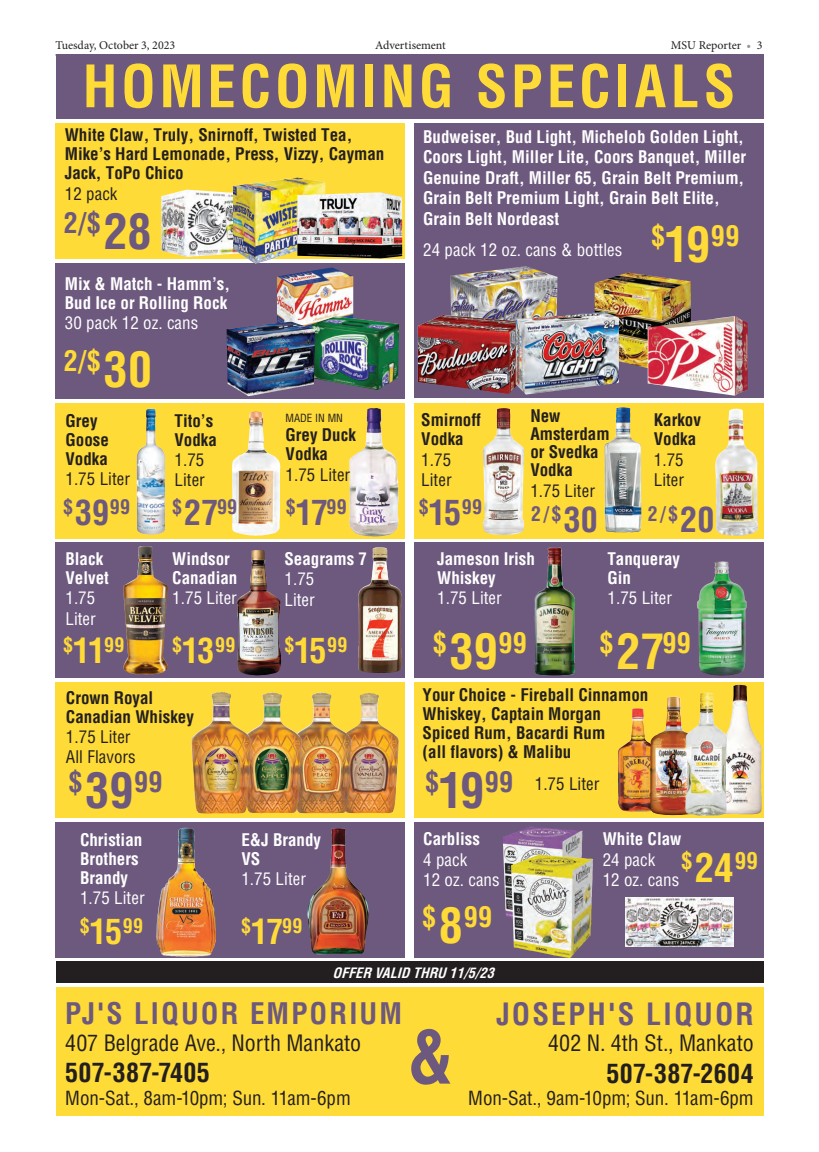
<style>
.page{position:relative;width:819px;height:1152px;background:#fff}
.page>*{position:absolute;margin:0;border:0;box-sizing:border-box;transform-origin:0 0}
.t1{font:700 condensed 71px "Helvetica";color:#6d587e}
.t2{font:700 condensed 57px "Helvetica";letter-spacing:.065em;color:#ffdb37}
.t3{font:700 condensed 30px "Helvetica";letter-spacing:.075em;color:#6d587e}
.t4{font:700 condensed 29px "Helvetica";letter-spacing:.075em;color:#6d587e}
.t5{font:700 condensed 28px "Helvetica";letter-spacing:.015em;color:#ffdb37}
.t6{font:700 condensed 28px "Helvetica";color:#6d587e}
.t7{font:700 condensed 26px "Helvetica";letter-spacing:.01em;color:#231f20}
.t8{font:700 condensed 22.7px "Helvetica";color:#ffdb37}
.t9{font:condensed 22px "Helvetica";color:#231f20}
.t10{font:700 condensed 19.8px "Helvetica";letter-spacing:.015em;color:#6d587e}
.t11{font:700 condensed 19.8px "Helvetica";letter-spacing:.015em;color:#ffdb37}
.t12{font:condensed 19px "Helvetica";letter-spacing:-.005em;color:#231f20}
.t13{font:700 condensed 17px/19.7px "Helvetica";color:#fff}
.t14{font:700 condensed 17px/19.9px "Helvetica";color:#231f20}
.t15{font:condensed 17px/20.4px "Helvetica";letter-spacing:.005em;color:#fff}
.t16{font:condensed 17px "Helvetica";letter-spacing:.005em;color:#231f20}
.t17{font:italic 700 condensed 14px "Helvetica";color:#fff}
.t18{font:12px "Minion Pro";letter-spacing:-.005em;color:#231f20}
.t19{font:condensed 11px "Helvetica";color:#231f20}
.s1{color:#939598}
.s2{font-weight:400}
.s3{font-size:48px}
.s4{font-size:34px}
.s5{font-weight:700}
.s6{font-size:39px}
</style>
<div class="page">
<div style="left:56px;top:54px;width:707px;height:65px;background:#6d587e"></div>
<div style="left:56px;top:962px;width:707px;height:21px;background:#231f20"></div>
<div style="left:56px;top:987px;width:707px;height:129px;background:#ffdb37"></div>
<div style="left:56px;top:124px;width:349px;height:135px;background:#ffdb37"></div>
<div style="left:56px;top:263px;width:349px;height:135px;background:#6d587e"></div>
<div style="left:56px;top:403px;width:349px;height:135px;background:#ffdb37"></div>
<div style="left:56px;top:543px;width:349px;height:135px;background:#6d587e"></div>
<div style="left:56px;top:683px;width:349px;height:135px;background:#ffdb37"></div>
<div style="left:56px;top:822px;width:349px;height:135px;background:#6d587e"></div>
<div style="left:414px;top:124px;width:349px;height:274px;background:#6d587e"></div>
<div style="left:414px;top:403px;width:349px;height:135px;background:#ffdb37"></div>
<div style="left:414px;top:543px;width:349px;height:135px;background:#6d587e"></div>
<div style="left:414px;top:683px;width:349px;height:135px;background:#ffdb37"></div>
<div style="left:414px;top:822px;width:349px;height:136px;background:#6d587e"></div>
<img style="left:161px;top:190px;width:72px;height:67px">
<img style="left:233px;top:177px;width:83px;height:87px">
<img style="left:297px;top:192px;width:105px;height:66px">
<img style="left:277px;top:267px;width:76px;height:55px">
<img style="left:312px;top:316px;width:87px;height:74px">
<img style="left:227px;top:322px;width:88px;height:74px">
<img style="left:618px;top:708px;width:32px;height:104px">
<img style="left:727px;top:685px;width:35px;height:129px">
<img style="left:650px;top:697px;width:35px;height:118px">
<img style="left:685px;top:693px;width:42px;height:123px">
<img style="left:232px;top:411px;width:49px;height:125px">
<img style="left:136px;top:409px;width:29px;height:126px">
<img style="left:349px;top:408px;width:50px;height:129px">
<img style="left:483px;top:408px;width:41px;height:127px">
<img style="left:604px;top:407px;width:37px;height:126px">
<img style="left:715px;top:409px;width:43px;height:127px">
<img style="left:123px;top:546px;width:45px;height:129px">
<img style="left:236px;top:550px;width:46px;height:126px">
<img style="left:358px;top:547px;width:44px;height:126px">
<img style="left:156px;top:828px;width:60px;height:129px">
<img style="left:307px;top:828px;width:62px;height:127px">
<img style="left:697px;top:562px;width:50px;height:114px">
<img style="left:503px;top:826px;width:80px;height:91px">
<img style="left:511px;top:855px;width:82px;height:103px">
<img style="left:626px;top:898px;width:107px;height:49px">
<img style="left:595px;top:272px;width:96px;height:100px">
<img style="left:450px;top:266px;width:108px;height:49px">
<img style="left:418px;top:315px;width:98px;height:79px">
<img style="left:516px;top:312px;width:103px;height:83px">
<img style="left:648px;top:316px;width:100px;height:80px">
<img style="left:534px;top:548px;width:41px;height:128px">
<img style="left:352px;top:693px;width:47px;height:120px">
<img style="left:302px;top:692px;width:50px;height:121px">
<img style="left:251px;top:692px;width:51px;height:121px">
<img style="left:191px;top:692px;width:60px;height:122px">
<p class="t18" style="left:56px;top:38px;width:121px">Tuesday, October 3, 2023</p>
<p class="t18" style="left:375px;top:38px;width:72px">Advertisement</p>
<p class="t18" style="left:671px;top:38px;width:93px">MSU Reporter <span class="s1">•</span> 3</p>
<p class="t2" style="left:83px;top:51px;width:654px">HOMECOMING SPECIALS</p>
<p class="t14" style="left:65px;top:125px;width:321px;line-height:19.5px">White Claw, Truly, Snirnoff, Twisted Tea,<br>Mike’s Hard Lemonade, Press, Vizzy, Cayman<br>Jack, ToPo Chico<br><span class="s2">12 pack</span></p>
<p class="t6" style="left:64px;top:205px;width:89px">2/$<span class="s3">28</span></p>
<p class="t13" style="left:65px;top:274px;width:167px">Mix &amp; Match - Hamm’s,<br>Bud Ice or Rolling Rock<br><span class="s2">30 pack 12 oz. cans</span></p>
<p class="t5" style="left:64px;top:343px;width:90px">2/$<span class="s3">30</span></p>
<p class="t14" style="left:65px;top:411px;width:66px;line-height:19.5px">Grey<br>Goose<br>Vodka<br><span class="s2">1.75 Liter</span></p>
<p class="t10" style="left:63px;top:494px;width:68px">$<span class="s4">39</span>99</p>
<p class="t14" style="left:175px;top:410px;width:44px">Tito’s<br>Vodka<br><span class="s2">1.75<br>Liter</span></p>
<p class="t10" style="left:172px;top:494px;width:67px">$<span class="s4">27</span>99</p>
<p class="t13" style="left:65px;top:549px;width:45px">Black<br>Velvet<br><span class="s2">1.75<br>Liter</span></p>
<p class="t13" style="left:172px;top:549px;width:67px">Windsor<br>Canadian<br><span class="s2">1.75 Liter</span></p>
<p class="t11" style="left:172px;top:632px;width:65px">$<span class="s4">13</span>99</p>
<p class="t11" style="left:63px;top:632px;width:63px">$<span class="s4">11</span>99</p>
<p class="t14" style="left:66px;top:687px;width:129px">Crown Royal<br>Canadian Whiskey<br><span class="s2">1.75 Liter<br>All Flavors</span></p>
<p class="t6" style="left:69px;top:764px;width:95px">$<span class="s3">39</span>99</p>
<p class="t19" style="left:286px;top:411px;width:59px">MADE IN MN</p>
<p class="t14" style="left:286px;top:425px;width:72px">Grey Duck<br>Vodka<br><span class="s2">1.75 Liter</span></p>
<p class="t10" style="left:286px;top:494px;width:62px">$<span class="s4">17</span>99</p>
<p class="t13" style="left:284px;top:548px;width:84px;line-height:20.4px">Seagrams 7<br><span class="s2">1.75<br>Liter</span></p>
<p class="t11" style="left:284px;top:632px;width:65px">$<span class="s4">15</span>99</p>
<p class="t13" style="left:80px;top:830px;width:66px">Christian<br>Brothers<br>Brandy<br><span class="s2">1.75 Liter</span></p>
<p class="t11" style="left:80px;top:913px;width:65px">$<span class="s4">15</span>99</p>
<p class="t13" style="left:241px;top:830px;width:81px">E&amp;J Brandy<br>VS<br><span class="s2">1.75 Liter</span></p>
<p class="t11" style="left:241px;top:913px;width:62px">$<span class="s4">17</span>99</p>
<p class="t13" style="left:423px;top:127px;width:325px;line-height:20.4px">Budweiser, Bud Light, Michelob Golden Light, Coors Light, Miller Lite, Coors Banquet, Miller Genuine Draft, Miller 65, Grain Belt Premium, Grain Belt Premium Light, Grain Belt Elite, Grain Belt Nordeast</p>
<p class="t15" style="left:423px;top:239px;width:201px">24 pack 12 oz. cans &amp; bottles</p>
<p class="t5" style="left:651px;top:218px;width:90px">$<span class="s3">19</span>99</p>
<p class="t14" style="left:421px;top:410px;width:61px">Smirnoff<br>Vodka<br><span class="s2">1.75<br>Liter</span></p>
<p class="t10" style="left:419px;top:494px;width:65px">$<span class="s4">15</span>99</p>
<p class="t14" style="left:530px;top:407px;width:81px;line-height:18px">New<br>Amsterdam or Svedka<br>Vodka</p>
<p class="t16" style="left:530px;top:480px;width:66px">1.75 Liter</p>
<p class="t14" style="left:654px;top:410px;width:49px">Karkov<br>Vodka<br><span class="s2">1.75<br>Liter</span></p>
<p class="t10" style="left:531px;top:501px;width:68px">2/$<span class="s4">30</span></p>
<p class="t10" style="left:648px;top:501px;width:68px">2/$<span class="s4">20</span></p>
<p class="t13" style="left:437px;top:549px;width:99px">Jameson Irish<br>Whiskey<br><span class="s2">1.75 Liter</span></p>
<p class="t13" style="left:607px;top:549px;width:74px">Tanqueray<br>Gin<br><span class="s2">1.75 Liter</span></p>
<p class="t5" style="left:433px;top:626px;width:95px">$<span class="s3">39</span>99</p>
<p class="t5" style="left:600px;top:626px;width:93px">$<span class="s3">27</span>99</p>
<p class="t14" style="left:423px;top:685px;width:227px;line-height:19px">Your Choice - Fireball Cinnamon<br>Whiskey, Captain Morgan<br>Spiced Rum, Bacardi Rum<br>(all flavors) &amp; Malibu</p>
<p class="t6" style="left:425px;top:764px;width:90px">$<span class="s3">19</span>99</p>
<p class="t16" style="left:535px;top:773px;width:66px">1.75 Liter</p>
<p class="t15" style="left:423px;top:829px;width:78px"><span class="s5">Carbliss<br></span>4 pack<br>12 oz. cans</p>
<p class="t5" style="left:422px;top:899px;width:71px">$<span class="s3">8</span>99</p>
<p class="t15" style="left:603px;top:829px;width:80px"><span class="s5">White Claw<br></span>24 pack<br>12 oz. cans</p>
<p class="t8" style="left:681px;top:846px;width:78px">$<span class="s6">24</span>99</p>
<p class="t17" style="left:332px;top:964px;width:167px">OFFERVALIDTHRU11/5/23</p>
<p class="t4" style="left:65px;top:995px;width:338px">PJ'S LIQUOR EMPORIUM</p>
<p class="t9" style="left:65px;top:1029px;width:297px">407 Belgrade Ave., North Mankato</p>
<p class="t7" style="left:65px;top:1056px;width:146px">507-387-7405</p>
<p class="t12" style="left:65px;top:1086px;width:287px">Mon-Sat., 8am-10pm; Sun. 11am-6pm</p>
<p class="t1" style="left:407px;top:1013px;width:49px">&amp;</p>
<p class="t3" style="left:496px;top:995px;width:259px">JOSEPH'S LIQUOR</p>
<p class="t9" style="left:548px;top:1030px;width:207px">402 N. 4th St., Mankato</p>
<p class="t7" style="left:607px;top:1057px;width:149px">507-387-2604</p>
<p class="t12" style="left:468px;top:1087px;width:287px">Mon-Sat., 9am-10pm; Sun. 11am-6pm</p>
</div>
